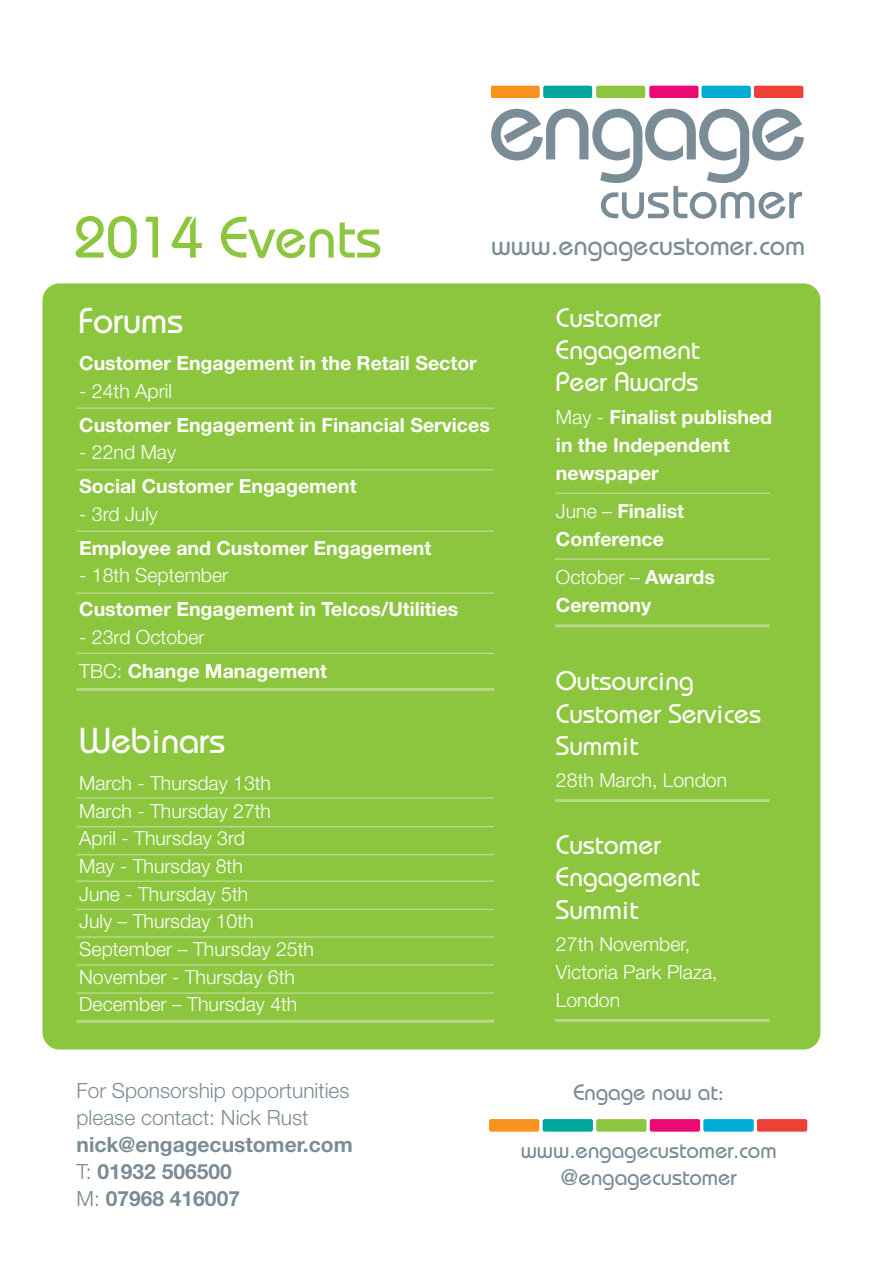
<style>
.page{position:relative;width:893px;height:1263px;background:#fff}
.page>*{position:absolute;margin:0;border:0;box-sizing:border-box;transform-origin:0 0}
.t1{font:500 58.35px "Bauhaus";color:#8cc63f}
.t2{font:500 36px "Bauhaus";color:#fff}
.t3{font:500 27.6px "Bauhaus";color:#7a8c96}
.t4{font:500 27px/32.4px "Bauhaus";color:#fff}
.t5{font:500 22.5px/27px "Bauhaus";color:#7a8c96;text-align:center}
.t6{font:300 21px/27px "Helvetica Neue";color:#7a8c96}
.t7{font:700 21px/27px "Helvetica Neue";color:#7a8c96}
.t8{font:300 19.5px/27.6px "Helvetica Neue";color:#fff}
.t9{font:700 19.5px/27.9px "Helvetica Neue";color:#fff}
.s1{font-weight:700}
.s2{font-weight:300}
</style>
<div class="page">
<svg style="left:754px;top:86px;width:48px;height:12px"></svg>
<div style="left:43px;top:283px;width:777px;height:767px;background:#8cc63f;border-radius:17px"></div>
<div style="left:489px;top:1119px;width:50px;height:13px;background:#f7931d;border-radius:2px"></div>
<div style="left:543px;top:1119px;width:50px;height:13px;background:#00a79d;border-radius:2px"></div>
<div style="left:596px;top:1119px;width:50px;height:13px;background:#8cc63f;border-radius:2px"></div>
<div style="left:650px;top:1119px;width:50px;height:13px;background:#ed0972;border-radius:2px"></div>
<div style="left:703px;top:1119px;width:51px;height:13px;background:#00acd5;border-radius:2px"></div>
<div style="left:757px;top:1119px;width:50px;height:13px;background:#ef4036;border-radius:2px"></div>
<hr style="left:77px;top:407px;width:417px;height:2px;background:#b7d886">
<hr style="left:555px;top:492px;width:215px;height:2px;background:#b7d886">
<hr style="left:555px;top:558px;width:215px;height:2px;background:#b7d886">
<hr style="left:555px;top:624px;width:215px;height:3px;background:#b7d886">
<hr style="left:555px;top:799px;width:215px;height:3px;background:#b7d886">
<hr style="left:555px;top:1019px;width:215px;height:3px;background:#b7d886">
<hr style="left:77px;top:469px;width:417px;height:2px;background:#b7d886">
<hr style="left:77px;top:530px;width:417px;height:2px;background:#b7d886">
<hr style="left:77px;top:592px;width:417px;height:2px;background:#b7d886">
<hr style="left:77px;top:653px;width:417px;height:1px;background:#b7d886">
<hr style="left:77px;top:688px;width:417px;height:3px;background:#b7d886">
<hr style="left:77px;top:854px;width:417px;height:1px;background:#b7d886">
<hr style="left:77px;top:797px;width:417px;height:2px;background:#b7d886">
<hr style="left:77px;top:826px;width:417px;height:1px;background:#b7d886">
<hr style="left:77px;top:880px;width:417px;height:2px;background:#b7d886">
<hr style="left:77px;top:909px;width:417px;height:1px;background:#b7d886">
<hr style="left:77px;top:936px;width:417px;height:2px;background:#b7d886">
<hr style="left:77px;top:964px;width:417px;height:2px;background:#b7d886">
<hr style="left:77px;top:992px;width:417px;height:2px;background:#b7d886">
<hr style="left:77px;top:1020px;width:417px;height:3px;background:#b7d886">
<svg style="left:491px;top:108px;width:313px;height:111px"></svg>
<div style="left:650px;top:86px;width:48px;height:12px;background:#ed0972;border-radius:2px"></div>
<div style="left:702px;top:86px;width:49px;height:12px;background:#00acd5;border-radius:2px"></div>
<div style="left:543px;top:86px;width:49px;height:12px;background:#00a79d;border-radius:2px"></div>
<div style="left:597px;top:86px;width:48px;height:12px;background:#8cc63f;border-radius:2px"></div>
<div style="left:491px;top:86px;width:48px;height:12px;background:#f7931d;border-radius:2px"></div>
<div style="left:755px;top:86px;width:48px;height:12px;background:#ef4036;border-radius:2px"></div>
<h1 class="t1" style="left:74px;top:217px;width:309px">2014 Events</h1>
<h3 class="t3" style="left:491px;top:235px;width:315px">www.engagecustomer.com</h3>
<h2 class="t2" style="left:79px;top:308px;width:105px">Forums</h2>
<p class="t9" style="left:79px;top:351px;width:399px">Customer Engagement in the Retail Sector</p>
<p class="t8" style="left:79px;top:379px;width:94px">- 24th April</p>
<p class="t9" style="left:79px;top:412px;width:412px">Customer Engagement in Financial Services</p>
<p class="t8" style="left:79px;top:440px;width:98px">- 22nd May</p>
<p class="t9" style="left:79px;top:474px;width:279px">Social Customer Engagement</p>
<p class="t8" style="left:79px;top:502px;width:80px">- 3rd July</p>
<p class="t9" style="left:79px;top:536px;width:354px">Employee and Customer Engagement</p>
<p class="t8" style="left:79px;top:564px;width:151px">- 18th September</p>
<p class="t9" style="left:79px;top:597px;width:381px">Customer Engagement in Telcos/Utilities</p>
<p class="t8" style="left:79px;top:622px;width:249px;line-height:33.8px">- 23rd October<br>TBC: <span class="s1">Change Management</span></p>
<h2 class="t2" style="left:79px;top:728px;width:147px">Webinars</h2>
<p class="t8" style="left:79px;top:771px;width:236px">March - Thursday 13th<br>March - Thursday 27th<br>April - Thursday 3rd<br>May - Thursday 8th<br>June - Thursday 5th<br>July – Thursday 10th<br>September – Thursday 25th<br>November - Thursday 6th<br>December – Thursday 4th</p>
<p class="t6" style="left:77px;top:1079px;width:275px">For Sponsorship opportunities please contact: Nick Rust</p>
<p class="t7" style="left:77px;top:1133px;width:278px">nick@engagecustomer.com<br><span class="s2">T:</span> 01932 506500<br><span class="s2">M:</span> 07968 416007</p>
<h3 class="t4" style="left:556px;top:304px;width:145px">Customer<br>Engagement<br>Peer Awards</h3>
<p class="t9" style="left:556px;top:405px;width:218px"><span class="s2">May -</span> Finalist published in the Independent newspaper</p>
<p class="t9" style="left:556px;top:499px;width:130px"><span class="s2">June –</span> Finalist<br>Conference</p>
<p class="t9" style="left:556px;top:565px;width:160px"><span class="s2">October –</span> Awards<br>Ceremony</p>
<h3 class="t4" style="left:556px;top:667px;width:207px">Outsourcing<br>Customer Services<br>Summit</h3>
<p class="t8" style="left:556px;top:768px;width:173px">28th March, London</p>
<h3 class="t4" style="left:556px;top:831px;width:145px">Customer<br>Engagement<br>Summit</h3>
<p class="t8" style="left:556px;top:932px;width:163px">27th November,<br>Victoria Park Plaza,<br>London</p>
<p class="t5" style="left:573px;top:1081px;width:152px">Engage now at:</p>
<p class="t5" style="left:521px;top:1139px;width:257px">www.engagecustomer.com @engagecustomer</p>
</div>
